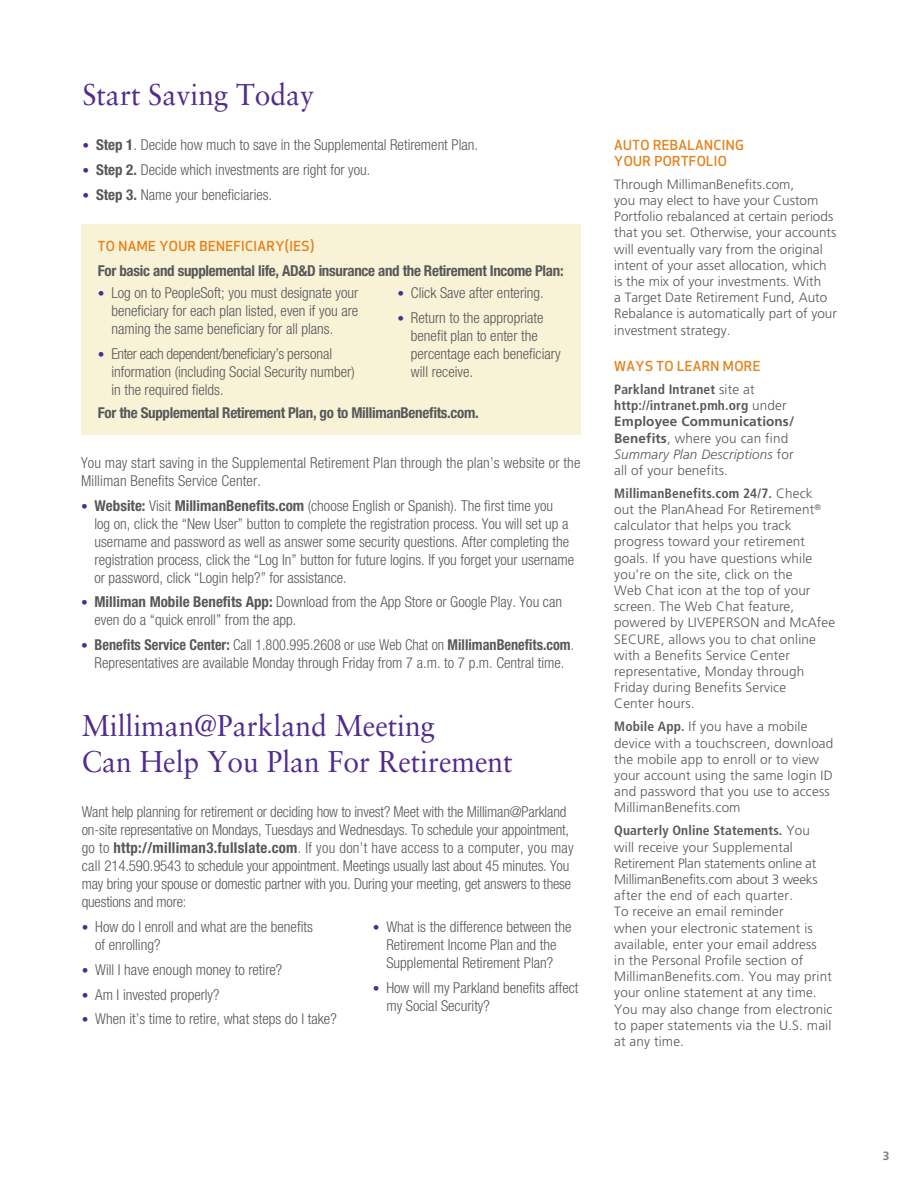
<style>
.page{position:relative;width:918px;height:1188px;background:#fff}
.page>*{position:absolute;margin:0;border:0;box-sizing:border-box;transform-origin:0 0}
.Body{font:30px/36px "Sabon LT Std";color:#502b8d;scale:.94 1}
.t1{font:300 condensed 15px/18px "Helvetica Neue LT Std";color:#57585a}
.t2{font:300 condensed 15px/18px "Helvetica Neue LT Std";color:#57585a;text-align:center;scale:.95 1}
.t3{font:700 condensed 15px "Helvetica Neue LT Std";letter-spacing:-.02em;color:#57585a}
.Body-2{font:300 13.5px/16.2px "Frutiger LT Std";letter-spacing:.01em;color:#57585a}
.Body-3{font:500 13.5px/16.2px "Apex New";letter-spacing:.03em;color:#e6811b}
.Body-4{font:700 12px "Frutiger LT Std";color:#76848f}
.s1{font-family:"Frutiger LT Std";font-size:13.5px;color:#502b8d}
.s2{font-weight:700}
.s3{font-weight:700;font-stretch:condensed}
.s4{font-style:italic}
</style>
<div class="page">
<div style="left:81px;top:225px;width:499px;height:210px;background:#f8f2d6"></div>
<p class="Body" style="left:82px;top:77px;width:248px">Start Saving Today</p>
<p class="t1" style="left:82px;top:136px;width:397px"><span class="s1">•</span> <span class="s2">Step 1</span>. Decide how much to save in the Supplemental Retirement Plan.</p>
<p class="t1" style="left:82px;top:161px;width:289px"><span class="s1">•</span> <span class="s2">Step 2.</span> Decide which investments are right for you.</p>
<p class="t1" style="left:82px;top:185px;width:191px"><span class="s1">•</span> <span class="s2">Step 3.</span> Name your beneficiaries.</p>
<p class="Body-3" style="left:98px;top:238px;width:218px">TO NAME YOUR BENEFICIARY(IES)</p>
<p class="t3" style="left:98px;top:261px;width:467px">For basic and supplemental life, AD&amp;D insurance and the Retirement Income Plan:</p>
<p class="t1" style="left:111px;top:283px;width:249px;text-align:justify;text-indent:-14px"><span class="s1">•</span> Log on to PeopleSoft; you must designate your beneficiary for each plan listed, even if you are naming the same beneficiary for all plans.</p>
<p class="t1" style="left:111px;top:344px;width:245px;text-indent:-14px"><span class="s1">•</span> Enter each dependent/beneficiary’s personal information (including Social Security number) in the required fields.</p>
<p class="t1" style="left:397px;top:283px;width:148px"><span class="s1">•</span> Click Save after entering.</p>
<p class="t1" style="left:411px;top:308px;width:151px;text-indent:-14px"><span class="s1">•</span> Return to the appropriate benefit plan to enter the percentage each beneficiary will receive.</p>
<p class="t3" style="left:98px;top:403px;width:382px">For the Supplemental Retirement Plan, go to MillimanBenefits.com.</p>
<p class="t1" style="left:81px;top:454px;width:501px">You may start saving in the Supplemental Retirement Plan through the plan’s website or the<br>Milliman Benefits Service Center.</p>
<p class="t1" style="left:94px;top:496px;width:481px;text-indent:-14px"><span class="s1">•</span> <span class="s2">Website:</span> Visit <span class="s2">MillimanBenefits.com</span> (choose English or Spanish). The first time you<br>log on, click the “New User” button to complete the registration process. You will set up a username and password as well as answer some security questions. After completing the registration process, click the “Log In” button for future logins. If you forget your username or password, click “Login help?” for assistance.</p>
<p class="t1" style="left:94px;top:593px;width:469px;text-indent:-14px"><span class="s1">•</span> <span class="s2">Milliman Mobile Benefits App:</span> Download from the App Store or Google Play. You can even do a “quick enroll” from the app.</p>
<p class="t2" style="left:81px;top:636px;width:521px"><span class="s1">•</span> <span class="s2">Benefits Service Center:</span> Call 1.800.995.2608 or use Web Chat on <span class="s2">MillimanBenefits.com</span>.<br>Representatives are available Monday through Friday from 7 a.m. to 7 p.m. Central time.</p>
<p class="Body" style="left:82px;top:707px;width:460px">Milliman@Parkland Meeting<br>Can Help You Plan For Retirement</p>
<p class="t1" style="left:82px;top:803px;width:493px">Want help planning for retirement or deciding how to invest? Meet with the Milliman@Parkland on-site representative on Mondays, Tuesdays and Wednesdays. To schedule your appointment, go to <span class="s2">http://milliman3.fullslate.com</span>. If you don’t have access to a computer, you may call 214.590.9543 to schedule your appointment. Meetings usually last about 45 minutes. You may bring your spouse or domestic partner with you. During your meeting, get answers to these questions and more:</p>
<p class="t1" style="left:95px;top:917px;width:219px;text-indent:-14px"><span class="s1">•</span> How do I enroll and what are the benefits of enrolling?</p>
<p class="t1" style="left:82px;top:960px;width:202px"><span class="s1">•</span> Will I have enough money to retire?</p>
<p class="t1" style="left:82px;top:985px;width:139px"><span class="s1">•</span> Am I invested properly?</p>
<p class="t1" style="left:82px;top:1010px;width:256px"><span class="s1">•</span> When it’s time to retire, what steps do I take?</p>
<p class="t1" style="left:373px;top:918px;width:200px;text-align:center"><span class="s1">•</span> What is the difference between the<br>Retirement Income Plan and the<br>Supplemental Retirement Plan?</p>
<p class="t1" style="left:386px;top:978px;width:194px;text-indent:-14px"><span class="s1">•</span> How will my Parkland benefits affect my Social Security?</p>
<p class="Body-3" style="left:614px;top:136px;width:131px">AUTO REBALANCING<br>YOUR PORTFOLIO</p>
<p class="Body-2" style="left:614px;top:176px;width:224px">Through MillimanBenefits.com,<br>you may elect to have your Custom Portfolio rebalanced at certain periods that you set. Otherwise, your accounts will eventually vary from the original intent of your asset allocation, which is the mix of your investments. With<br>a Target Date Retirement Fund, Auto Rebalance is automatically part of your investment strategy.</p>
<p class="Body-3" style="left:614px;top:358px;width:148px">WAYS TO LEARN MORE</p>
<p class="Body-2" style="left:614px;top:381px;width:182px"><span class="s3">Parkland Intranet</span> site at <span class="s3">http://intranet.pmh.org</span> under<br><span class="s2">Employee Communications/<br>Benefits</span>, where you can find<br><span class="s4">Summary Plan Descriptions</span> for all of your benefits.</p>
<p class="Body-2" style="left:614px;top:485px;width:222px"><span class="s3">MillimanBenefits.com 24/7.</span> Check out the PlanAhead For Retirement<sup>® </sup>calculator that helps you track progress toward your retirement goals. If you have questions while you’re on the site, click on the<br>Web Chat icon at the top of your screen. The Web Chat feature, powered by LIVEPERSON and McAfee<br>SECURE, allows you to chat online with a Benefits Service Center representative, Monday through<br>Friday during Benefits Service<br>Center hours.</p>
<p class="Body-2" style="left:614px;top:719px;width:221px"><span class="s3">Mobile App.</span> If you have a mobile device with a touchscreen, download the mobile app to enroll or to view your account using the same login ID and password that you use to access<br>MillimanBenefits.com</p>
<p class="Body-2" style="left:614px;top:823px;width:220px"><span class="s3">Quarterly Online Statements.</span> You will receive your Supplemental<br>Retirement Plan statements online at<br>MillimanBenefits.com about 3 weeks after the end of each quarter.<br>To receive an email reminder<br>when your electronic statement is available, enter your email address<br>in the Personal Profile section of<br>MillimanBenefits.com. You may print your online statement at any time.<br>You may also change from electronic to paper statements via the U.S. mail at any time.</p>
<p class="Body-4" style="left:883px;top:1148px;width:8px">3</p>
</div>
